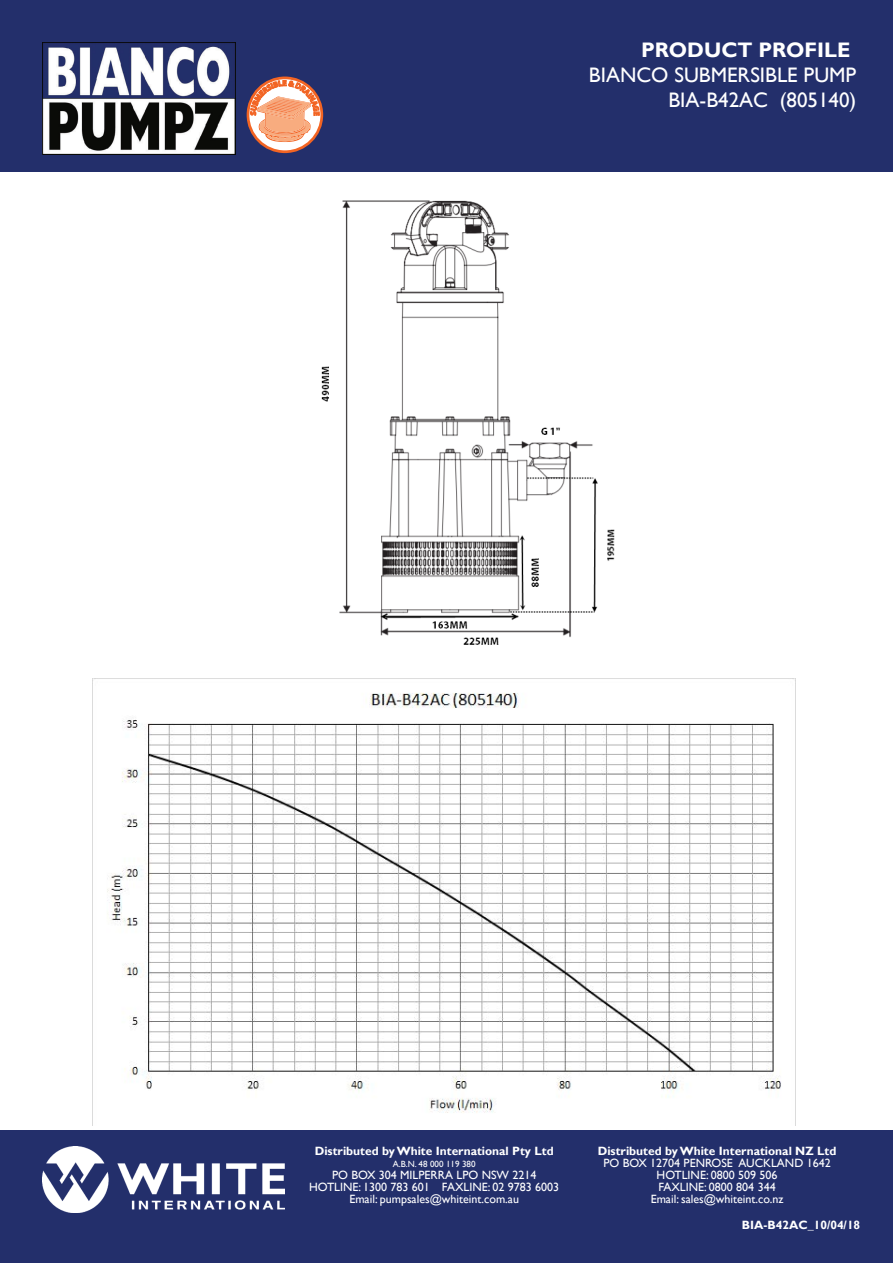
<style>
.page{position:relative;width:893px;height:1263px;background:#fff}
.page>*{position:absolute;margin:0;border:0;box-sizing:border-box;transform-origin:0 0}
.t1{font:21px/25.2px "Gill Sans";color:#fff;text-align:right}
.t2{font:700 21px "Gill Sans";color:#fff}
.t3{font:12px/12px "Gill Sans";color:#fff;text-align:center}
.t4{font:700 12px "Gill Sans";color:#fff}
.t5{font:9px "Gill Sans";color:#fff}
</style>
<div class="page">
<div style="left:0;top:0;width:893px;height:172px;background:#232f6b"></div>
<img style="left:43px;top:43px;width:192px;height:111px">
<svg style="left:248px;top:78px;width:74px;height:74px"></svg>
<div style="left:247px;top:77px;width:76px;height:76px;border:3px solid #f26423;border-radius:50%"></div>
<div style="left:0;top:1130px;width:893px;height:133px;background:#232f6b"></div>
<img style="left:43px;top:1146px;width:242px;height:66px">
<img style="left:93px;top:678px;width:702px;height:435px">
<img style="left:321px;top:200px;width:294px;height:445px">
<svg style="left:250px;top:80px;width:70px;height:62px;background:#e6aa90"></svg>
<h1 class="t2" style="left:641px;top:37px;width:211px">PRODUCT PROFILE</h1>
<h1 class="t1" style="left:589px;top:63px;width:269px">BIANCO SUBMERSIBLE PUMP<br>BIA-B42AC (805140)</h1>
<p class="t4" style="left:315px;top:1143px;width:240px">Distributed by White International Pty Ltd</p>
<p class="t5" style="left:393px;top:1158px;width:84px">A.B.N. 48 000 119 380</p>
<p class="t3" style="left:309px;top:1169px;width:252px">PO BOX 304 MILPERRA LPO NSW 2214<br>HOTLINE: 1300 783 601 FAXLINE: 02 9783 6003<br>Email: pumpsales@whiteint.com.au</p>
<p class="t4" style="left:598px;top:1143px;width:240px">Distributed by White International NZ Ltd</p>
<p class="t3" style="left:603px;top:1157px;width:229px">PO BOX 12704 PENROSE AUCKLAND 1642<br>HOTLINE: 0800 509 506<br>FAXLINE: 0800 804 344<br>Email: sales@whiteint.co.nz</p>
<p class="t4" style="left:742px;top:1217px;width:120px">BIA-B42AC_10/04/18</p>
</div>
